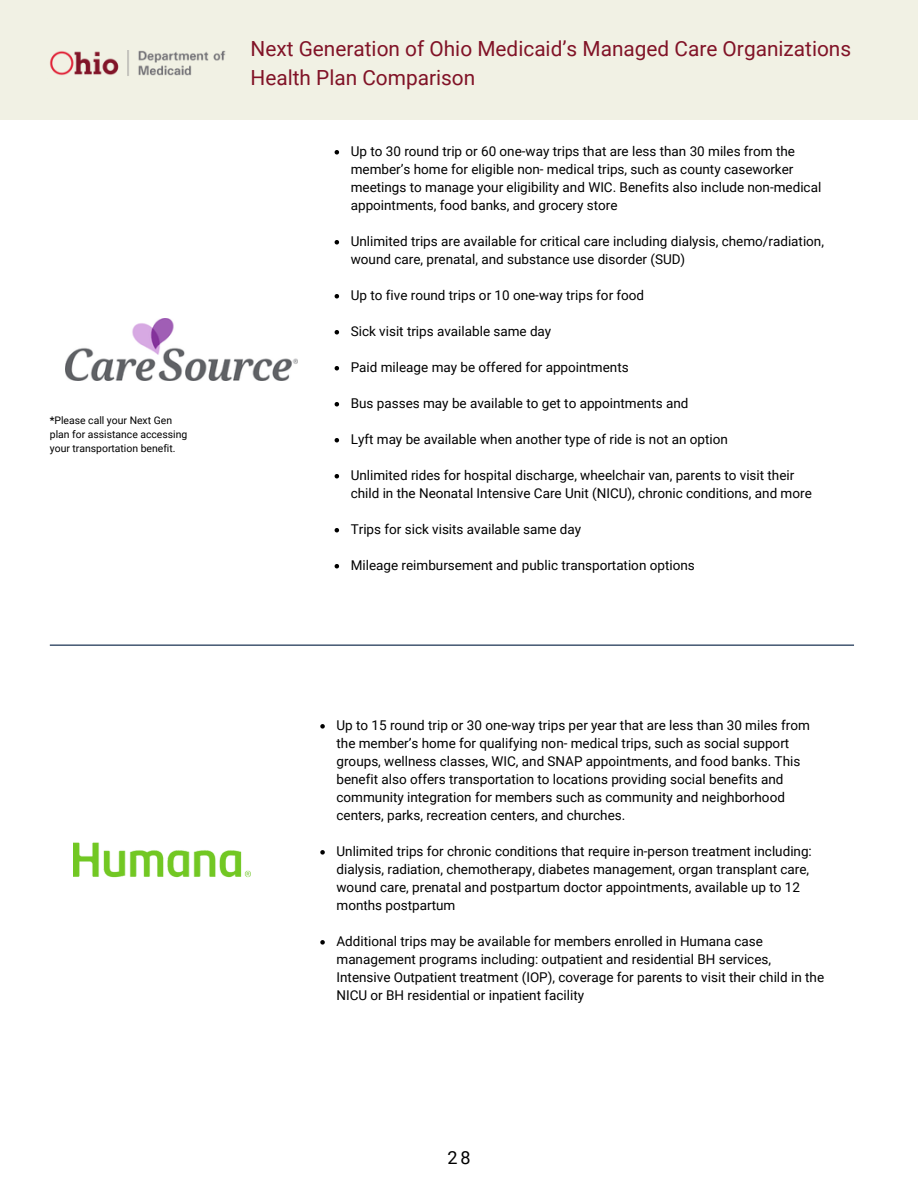
<style>
.page{position:relative;width:918px;height:1188px;background:#fff}
.page>*{position:absolute;margin:0;border:0;box-sizing:border-box;transform-origin:0 0}
.t1{font:20.85px/29.1px "Roboto";color:#811327}
.t2{font:18px "Roboto";color:#000}
.t3{font:13.5px/18px "Roboto";color:#000}
.t4{font:10.35px/14px "Roboto";color:#000}
.s1{font-weight:700}
</style>
<div class="page">
<hr style="left:50px;top:645px;width:804px;height:1px;background:#041e42">
<div style="left:0;top:0;width:918px;height:120px;background:#f1f1e4"></div>
<svg style="left:335px;top:150px;width:4px;height:5px"></svg>
<svg style="left:335px;top:240px;width:4px;height:5px"></svg>
<svg style="left:335px;top:294px;width:4px;height:5px"></svg>
<svg style="left:335px;top:330px;width:4px;height:4px"></svg>
<svg style="left:335px;top:366px;width:4px;height:4px"></svg>
<svg style="left:335px;top:402px;width:4px;height:4px"></svg>
<svg style="left:335px;top:438px;width:4px;height:4px"></svg>
<svg style="left:335px;top:474px;width:4px;height:4px"></svg>
<svg style="left:335px;top:528px;width:4px;height:4px"></svg>
<svg style="left:335px;top:564px;width:4px;height:4px"></svg>
<img style="left:49px;top:51px;width:177px;height:25px">
<img style="left:65px;top:319px;width:232px;height:62px">
<img style="left:73px;top:842px;width:178px;height:36px">
<svg style="left:320px;top:724px;width:5px;height:5px"></svg>
<svg style="left:320px;top:850px;width:5px;height:5px"></svg>
<svg style="left:320px;top:940px;width:5px;height:5px"></svg>
<p class="t4" style="left:50px;top:414px;width:139px"><span class="s1">*</span>Please call your Next Gen plan for assistance accessing your transportation benefit.</p>
<p class="t1" style="left:251px;top:34px;width:602px">Next Generation of Ohio Medicaid’s Managed Care Organizations<br>Health Plan Comparison</p>
<p class="t3" style="left:351px;top:142px;width:472px">Up to 30 round trip or 60 one-way trips that are less than 30 miles from the member’s home for eligible non- medical trips, such as county caseworker meetings to manage your eligibility and WIC. Benefits also include non-medical appointments, food banks, and grocery store</p>
<h1 class="t3" style="left:351px;top:232px;width:475px">Unlimited trips are available for critical care including dialysis, chemo/radiation, wound care, prenatal, and substance use disorder (SUD)</h1>
<p class="t3" style="left:351px;top:286px;width:295px">Up to five round trips or 10 one-way trips for food</p>
<p class="t3" style="left:351px;top:322px;width:202px">Sick visit trips available same day</p>
<p class="t3" style="left:351px;top:358px;width:279px">Paid mileage may be offered for appointments</p>
<p class="t3" style="left:351px;top:394px;width:339px">Bus passes may be available to get to appointments and</p>
<p class="t3" style="left:351px;top:430px;width:379px">Lyft may be available when another type of ride is not an option</p>
<p class="t3" style="left:351px;top:466px;width:463px">Unlimited rides for hospital discharge, wheelchair van, parents to visit their child in the Neonatal Intensive Care Unit (NICU), chronic conditions, and more</p>
<p class="t3" style="left:351px;top:520px;width:232px">Trips for sick visits available same day</p>
<p class="t3" style="left:351px;top:556px;width:346px">Mileage reimbursement and public transportation options</p>
<p class="t3" style="left:337px;top:716px;width:475px">Up to 15 round trip or 30 one-way trips per year that are less than 30 miles from the member’s home for qualifying non- medical trips, such as social support groups, wellness classes, WIC, and SNAP appointments, and food banks. This benefit also offers transportation to locations providing social benefits and community integration for members such as community and neighborhood centers, parks, recreation centers, and churches.</p>
<p class="t3" style="left:337px;top:842px;width:477px">Unlimited trips for chronic conditions that require in-person treatment including: dialysis, radiation, chemotherapy, diabetes management, organ transplant care, wound care, prenatal and postpartum doctor appointments, available up to 12 months postpartum</p>
<p class="t3" style="left:337px;top:932px;width:489px">Additional trips may be available for members enrolled in Humana case management programs including: outpatient and residential BH services, Intensive Outpatient treatment (IOP), coverage for parents to visit their child in the NICU or BH residential or inpatient facility</p>
<p class="t2" style="left:447px;top:1147px;width:25px">28</p>
</div>
